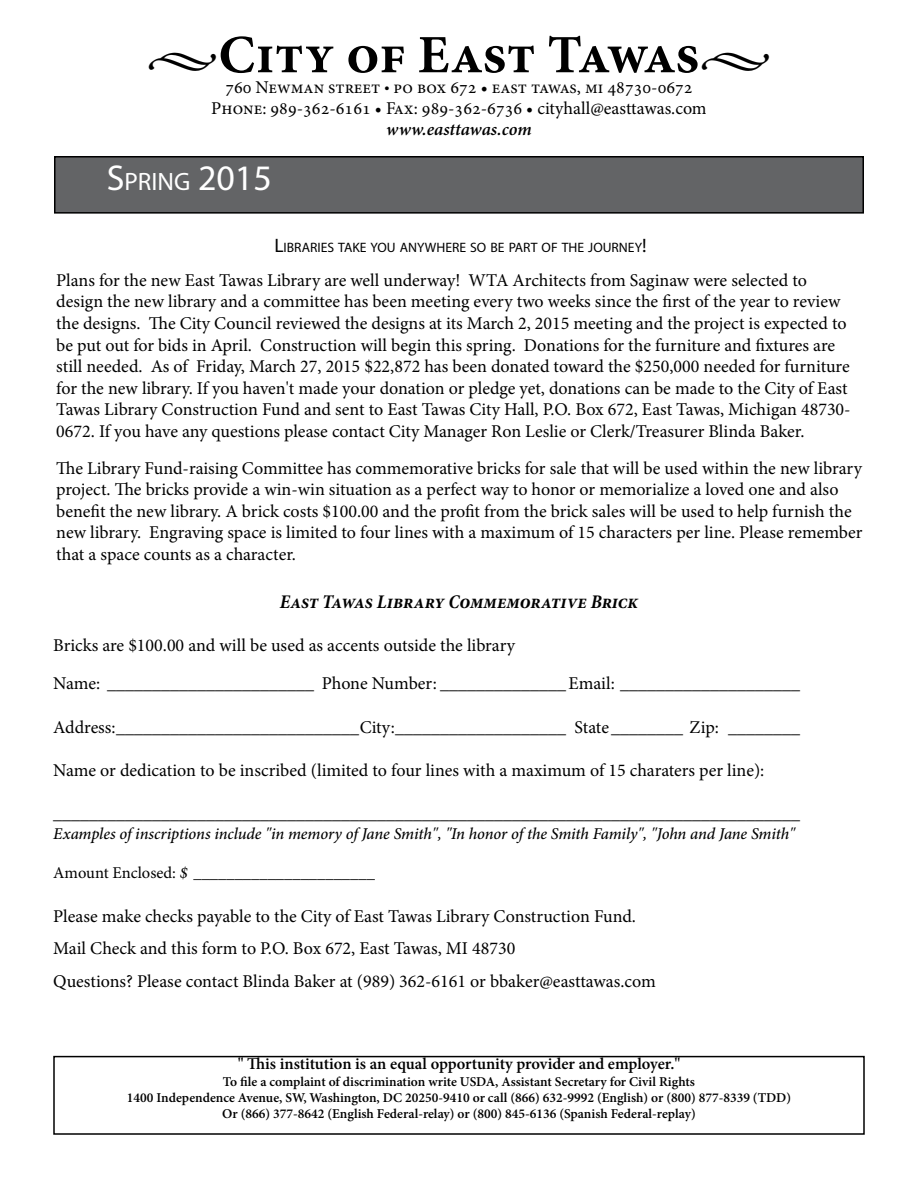
<style>
.page{position:relative;width:918px;height:1188px;background:#fff}
.page>*{position:absolute;margin:0;border:0;box-sizing:border-box;transform-origin:0 0}
.t1{font:700 54px "Minion Pro";letter-spacing:-.005em;color:#000}
.t2{font:45px "Minion Pro";color:#000}
.t3{font:36px "Myriad Pro";color:#fff}
.t4{font:italic 700 condensed 19.5px "Minion Pro";letter-spacing:-.005em;color:#000}
.t5{font:18px/21.6px "Minion Pro";color:#000}
.t6{font:italic 600 18px "Minion Pro";color:#000}
.t7{font:italic 500 16.5px "Minion Pro";letter-spacing:-.01em;color:#000}
.t8{font:600 16.5px "Minion Pro";letter-spacing:-.005em;color:#000}
.t9{font:13.65px "Myriad Pro";color:#000}
.t10{font:600 13.5px/16.2px "Minion Pro";color:#000;text-align:center}
.s1{font-weight:400;font-size:45px}
.s2{font-family:"Myriad Pro"}
.s3{font-size:25.2px}
.s4{font-size:19.5px}
.s5{font-weight:400;font-style:normal}
</style>
<div class="page">
<div style="left:53px;top:1056px;width:812px;height:79px;border:2px solid #000"></div>
<div style="left:55px;top:157px;width:808px;height:56px;background:#636466"></div>
<div style="left:54px;top:156px;width:810px;height:58px;border:2px solid #000"></div>
<h1 class="t1" style="left:146px;top:17px;width:555px"><span class="s1">•</span>City of East Tawas</h1>
<p class="t5" style="left:225px;top:77px;width:469px">760 Newman street <span class="s2">•</span> po box 672 • east tawas, mi 48730-0672</p>
<h2 class="t2" style="left:700px;top:28px;width:74px">•</h2>
<p class="t5" style="left:211px;top:98px;width:497px">Phone: 989-362-6161 • Fax: 989-362-6736 • cityhall@easttawas.com</p>
<p class="t6" style="left:386px;top:117px;width:147px">www.easttawas.com</p>
<h3 class="t3" style="left:107px;top:156px;width:167px">S<span class="s3">PRING</span> 2015</h3>
<p class="t9" style="left:274px;top:239px;width:374px"><span class="s4">L</span>IBRARIES TAKE YOU ANYWHERE SO BE PART OF THE JOURNEY<span class="s4">!</span></p>
<p class="t5" style="left:56px;top:269px;width:796px">Plans for the new East Tawas Library are well underway! WTA Architects from Saginaw were selected to design the new library and a committee has been meeting every two weeks since the first of the year to review the designs. The City Council reviewed the designs at its March 2, 2015 meeting and the project is expected to be put out for bids in April. Construction will begin this spring. Donations for the furniture and fixtures are still needed. As of Friday, March 27, 2015 $22,872 has been donated toward the $250,000 needed for furniture for the new library. If you haven't made your donation or pledge yet, donations can be made to the City of East Tawas Library Construction Fund and sent to East Tawas City Hall, P.O. Box 672, East Tawas, Michigan 48730- 0672. If you have any questions please contact City Manager Ron Leslie or Clerk/Treasurer Blinda Baker.</p>
<p class="t5" style="left:56px;top:457px;width:808px">The Library Fund-raising Committee has commemorative bricks for sale that will be used within the new library project. The bricks provide a win-win situation as a perfect way to honor or memorialize a loved one and also benefit the new library. A brick costs $100.00 and the profit from the brick sales will be used to help furnish the new library. Engraving space is limited to four lines with a maximum of 15 characters per line. Please remember that a space counts as a character.</p>
<p class="t4" style="left:280px;top:588px;width:360px">East Tawas Library Commemorative Brick</p>
<p class="t5" style="left:53px;top:627px;width:748px;line-height:38.1px">Bricks are $100.00 and will be used as accents outside the library<br>Name: _______________________ Phone Number: ______________Email: ____________________</p>
<p class="t5" style="left:53px;top:716px;width:749px">Address:___________________________City:___________________ State ________ Zip: ________</p>
<p class="t5" style="left:53px;top:759px;width:713px">Name or dedication to be inscribed (limited to four lines with a maximum of 15 charaters per line):</p>
<p class="t5" style="left:53px;top:803px;width:748px">___________________________________________________________________________________</p>
<p class="t7" style="left:53px;top:822px;width:743px">Examples of inscriptions include "in memory of Jane Smith", "In honor of the Smith Family", "John and Jane Smith"</p>
<p class="t7" style="left:53px;top:862px;width:323px"><span class="s5">Amount Enclosed:</span> $ ______________________</p>
<p class="t5" style="left:53px;top:900px;width:604px;line-height:32.8px">Please make checks payable to the City of East Tawas Library Construction Fund.<br>Mail Check and this form to P.O. Box 672, East Tawas, MI 48730<br>Questions? Please contact Blinda Baker at (989) 362-6161 or bbaker@easttawas.com</p>
<p class="t8" style="left:238px;top:1053px;width:444px">" This institution is an equal opportunity provider and employer."</p>
<p class="t10" style="left:127px;top:1073px;width:666px">To file a complaint of discrimination write USDA, Assistant Secretary for Civil Rights<br>1400 Independence Avenue, SW, Washington, DC 20250-9410 or call (866) 632-9992 (English) or (800) 877-8339 (TDD)<br>Or (866) 377-8642 (English Federal-relay) or (800) 845-6136 (Spanish Federal-replay)</p>
</div>
